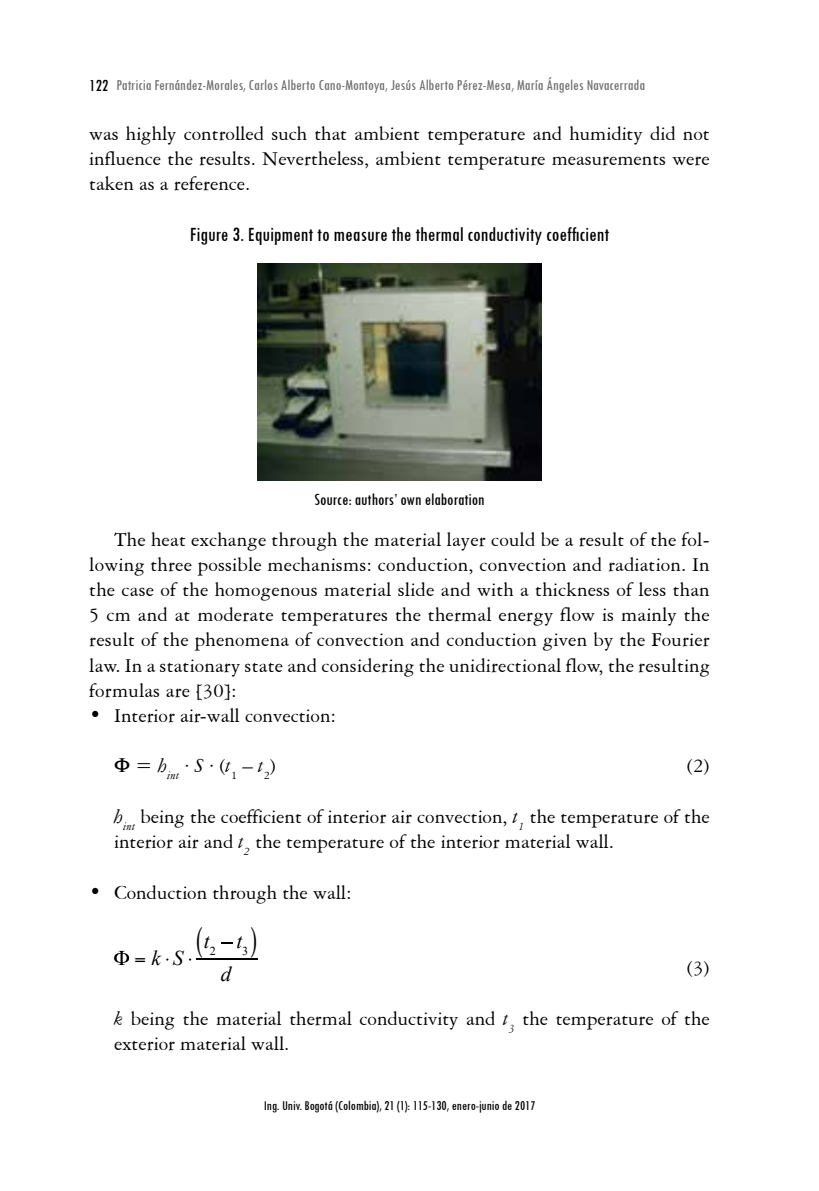
<style>
.page{position:relative;width:819px;height:1191px;background:#fff}
.page>*{position:absolute;margin:0;border:0;box-sizing:border-box;transform-origin:0 0}
.t1{font:21px/25.2px "American Garamond BT";color:#000;text-align:justify}
.t2{font:condensed 21px "Tw Cen";color:#000}
.t3{font:italic 21px/32.4px "Times New Roman";color:#000;text-align:center}
.t4{font:condensed 17.5px "Tw Cen";color:#000}
.t5{font:condensed 15.75px "Tw Cen";color:#707172}
.t6{font:condensed 14px "Tw Cen";color:#000}
.s1{font-style:italic}
</style>
<div class="page">
<img style="left:258px;top:263px;width:283px;height:217px">
<svg style="left:114px;top:951px;width:15px;height:14px"></svg>
<hr style="left:196px;top:958px;width:61px;height:2px;background:#000">
<p class="t5" style="left:117px;top:76px;width:530px">Patricia Fernández-Morales, Carlos Alberto Cano-Montoya, Jesús Alberto Pérez-Mesa, María Ángeles Navacerrada</p>
<p class="t1" style="left:89px;top:121px;width:622px">was highly controlled such that ambient temperature and humidity did not influence the results. Nevertheless, ambient temperature measurements were taken as a reference.</p>
<p class="t2" style="left:190px;top:221px;width:421px">Figure 3. Equipment to measure the thermal conductivity coefficient</p>
<p class="t4" style="left:89px;top:75px;width:21px">122</p>
<p class="t4" style="left:314px;top:489px;width:171px">Source: authors’ own elaboration</p>
<p class="t1" style="left:89px;top:526px;width:622px;text-indent:25px">The heat exchange through the material layer could be a result of the fol&shy;lowing three possible mechanisms: conduction, convection and radiation. In the case of the homogenous material slide and with a thickness of less than 5 cm and at moderate temperatures the thermal energy flow is mainly the result of the phenomena of convection and conduction given by the Fourier law. In a stationary state and considering the unidirectional flow, the resulting formulas are [30]:</p>
<p class="t1" style="left:89px;top:702px;width:248px">• Interior air-wall convection:</p>
<p class="t1" style="left:135px;top:753px;width:142px">= <span class="s1">h</span><sub>int</sub> ∙ <span class="s1">S</span> ∙ (<span class="s1">t</span><sub>1</sub> – <span class="s1">t</span><sub>2</sub>)</p>
<p class="t1" style="left:687px;top:753px;width:23px">(2)</p>
<p class="t1" style="left:114px;top:803px;width:597px"><span class="s1">h</span><sub>int</sub> being the coefficient of interior air convection, <span class="s1">t</span><sub>1</sub> the temperature of the interior air and <span class="s1">t</span><sub>2</sub> the temperature of the interior material wall.</p>
<p class="t1" style="left:89px;top:879px;width:264px">• Conduction through the wall:</p>
<p class="t3" style="left:204px;top:924px;width:46px">t<sub>2</sub> t<sub>3 </sub>d</p>
<p class="t3" style="left:151px;top:941px;width:33px">k S</p>
<p class="t1" style="left:687px;top:954px;width:23px">(3)</p>
<p class="t1" style="left:114px;top:1005px;width:597px"><span class="s1">k</span> being the material thermal conductivity and <span class="s1">t</span><sub>3</sub> the temperature of the exterior material wall.</p>
<p class="t6" style="left:264px;top:1097px;width:273px">Ing. Univ. Bogotá (Colombia), 21 (1): 115-130, enero-junio de 2017</p>
</div>
